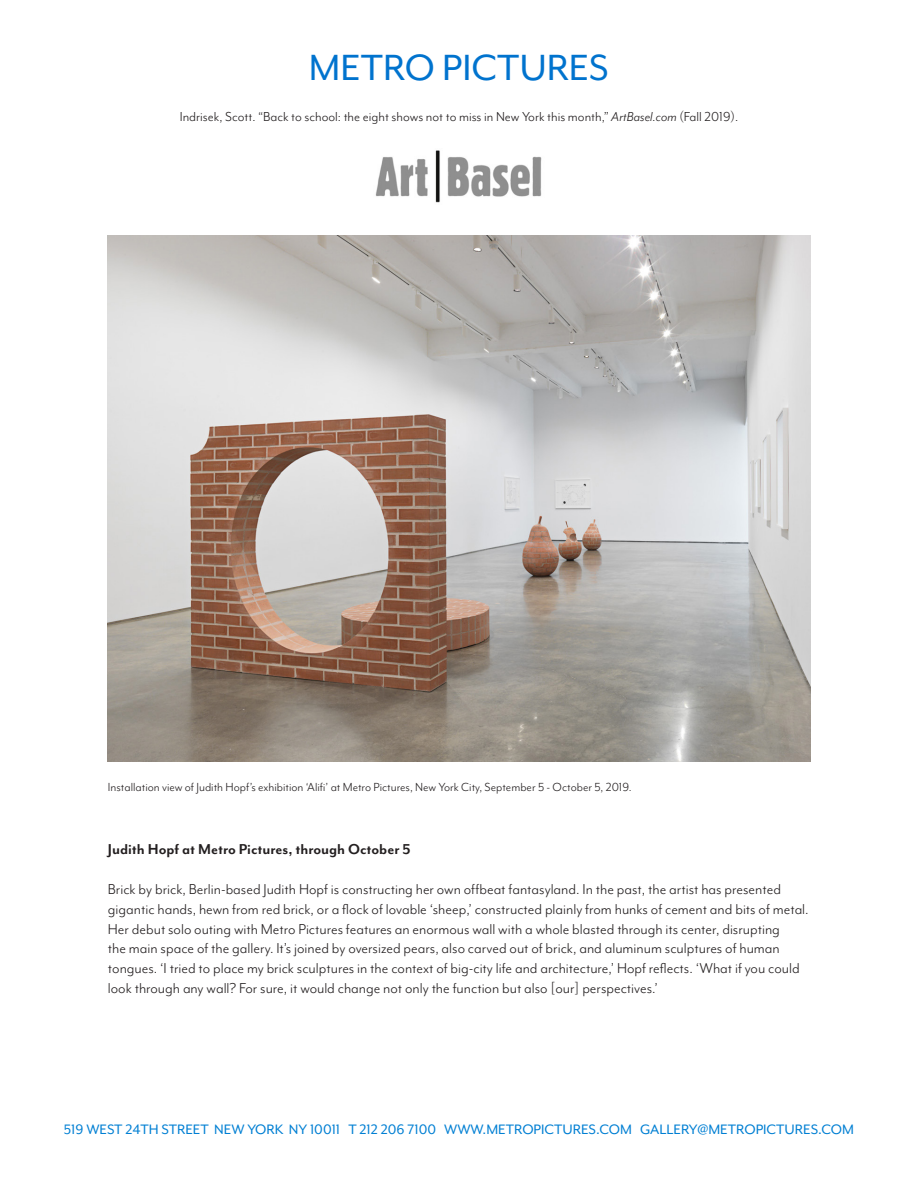
<style>
.page{position:relative;width:918px;height:1188px;background:#fff}
.page>*{position:absolute;margin:0;border:0;box-sizing:border-box;transform-origin:0 0}
.t1{font:42px "Mr Eaves Mod OT";color:#0073ce}
.t2{font:16.5px/19.8px "Mr Eaves Mod OT";color:#231f20}
.t3{font:700 16.5px "Mr Eaves Mod OT";color:#231f20}
.t4{font:15.75px "Mr Eaves Mod OT";color:#007fd3}
.t5{font:15px "Mr Eaves Mod OT";color:#231f20}
.t6{font:13.5px "Mr Eaves Mod OT";color:#231f20}
.s1{font-style:italic}
</style>
<div class="page">
<img style="left:375px;top:150px;width:167px;height:53px">
<img style="left:108px;top:236px;width:702px;height:525px">
<p class="t1" style="left:309px;top:44px;width:302px">METRO PICTURES</p>
<p class="t5" style="left:180px;top:108px;width:560px">Indrisek, Scott. “Back to school: the eight shows not to miss in New York this month,” <span class="s1">ArtBasel.com</span> (Fall 2019).</p>
<p class="t6" style="left:108px;top:779px;width:525px">Installation view of Judith Hopf’s exhibition ‘Alifi’ at Metro Pictures, New York City, September 5 - October 5, 2019.</p>
<p class="t3" style="left:108px;top:841px;width:304px">Judith Hopf at Metro Pictures, through October 5</p>
<p class="t2" style="left:108px;top:879px;width:702px">Brick by brick, Berlin-based Judith Hopf is constructing her own offbeat fantasyland. In the past, the artist has presented gigantic hands, hewn from red brick, or a flock of lovable ‘sheep,’ constructed plainly from hunks of cement and bits of metal.<br>Her debut solo outing with Metro Pictures features an enormous wall with a whole blasted through its center, disrupting<br>the main space of the gallery. It’s joined by oversized pears, also carved out of brick, and aluminum sculptures of human tongues. ‘I tried to place my brick sculptures in the context of big-city life and architecture,’ Hopf reflects. ‘What if you could look through any wall? For sure, it would change not only the function but also [our] perspectives.’</p>
<p class="t4" style="left:64px;top:1121px;width:792px">519 WEST 24TH STREET NEW YORK NY 10011 T 212 206 7100 WWW.METROPICTURES.COM GALLERY@METROPICTURES.COM</p>
</div>
